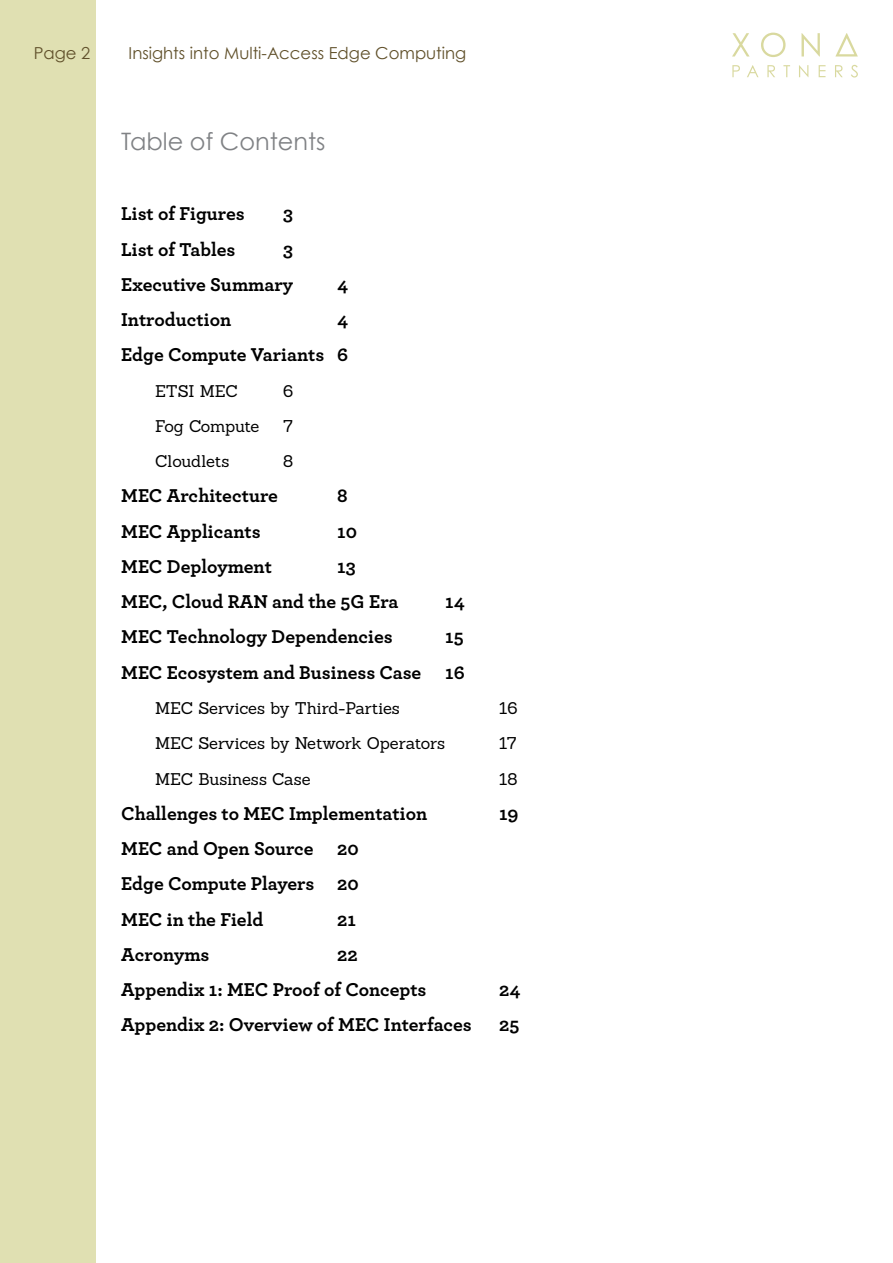
<style>
.page{position:relative;width:893px;height:1263px;background:#fff}
.page>*{position:absolute;margin:0;border:0;box-sizing:border-box;transform-origin:0 0}
.t1{font:24px "Century Gothic";color:#808285}
.t2{font:700 19.5px/35.2px "Archer";color:#000;text-align:right}
.t3{font:16.5px "Sanchez";letter-spacing:-.005em;color:#000}
.t4{font:16.5px "Century Gothic";color:#60502a}
.t5{font:16.5px "Sanchez";letter-spacing:-.03em;color:#000}
</style>
<div class="page">
<div style="left:0;top:0;width:96px;height:1263px;background:#e0e0b2"></div>
<svg style="left:732px;top:65px;width:8px;height:12px"></svg>
<svg style="left:747px;top:65px;width:11px;height:12px"></svg>
<svg style="left:767px;top:65px;width:8px;height:12px"></svg>
<svg style="left:783px;top:65px;width:7px;height:12px"></svg>
<svg style="left:799px;top:65px;width:9px;height:12px"></svg>
<svg style="left:819px;top:65px;width:6px;height:12px"></svg>
<svg style="left:835px;top:65px;width:8px;height:12px"></svg>
<svg style="left:851px;top:65px;width:7px;height:13px"></svg>
<svg style="left:732px;top:33px;width:17px;height:23px"></svg>
<svg style="left:761px;top:33px;width:25px;height:24px"></svg>
<svg style="left:801px;top:33px;width:19px;height:23px"></svg>
<svg style="left:835px;top:33px;width:23px;height:23px"></svg>
<p class="t4" style="left:34px;top:43px;width:58px">Page 2</p>
<p class="t4" style="left:129px;top:43px;width:339px">Insights into Multi-Access Edge Computing</p>
<p class="t1" style="left:121px;top:127px;width:206px">Table of Contents</p>
<p class="t2" style="left:121px;top:195px;width:125px">List of Figures</p>
<p class="t2" style="left:283px;top:195px;width:11px">3</p>
<p class="t2" style="left:121px;top:230px;width:116px">List of Tables</p>
<p class="t2" style="left:121px;top:230px;width:174px">3<br>Executive Summary</p>
<p class="t2" style="left:337px;top:265px;width:13px">4</p>
<p class="t2" style="left:121px;top:301px;width:112px">Introduction</p>
<p class="t2" style="left:121px;top:301px;width:229px">4<br>Edge Compute Variants 6</p>
<p class="t3" style="left:155px;top:380px;width:84px">ETSI MEC</p>
<p class="t3" style="left:283px;top:380px;width:12px">6</p>
<p class="t5" style="left:155px;top:415px;width:106px">Fog Compute</p>
<p class="t3" style="left:283px;top:415px;width:11px">7</p>
<p class="t3" style="left:155px;top:451px;width:76px">Cloudlets</p>
<p class="t3" style="left:283px;top:451px;width:12px">8</p>
<p class="t2" style="left:121px;top:477px;width:158px">MEC Architecture</p>
<p class="t2" style="left:337px;top:477px;width:12px">8</p>
<p class="t2" style="left:121px;top:512px;width:141px">MEC Applicants</p>
<p class="t2" style="left:337px;top:512px;width:21px">10</p>
<p class="t2" style="left:121px;top:548px;width:152px">MEC Deployment</p>
<p class="t2" style="left:121px;top:548px;width:279px;text-align:left;text-indent:216px">13<br>MEC, Cloud RAN and the 5G Era</p>
<p class="t2" style="left:445px;top:583px;width:21px">14</p>
<p class="t2" style="left:121px;top:618px;width:273px">MEC Technology Dependencies</p>
<p class="t2" style="left:121px;top:618px;width:345px">15<br>MEC Ecosystem and Business Case 16</p>
<p class="t3" style="left:155px;top:697px;width:246px">MEC Services by Third-Parties</p>
<p class="t3" style="left:499px;top:697px;width:20px">16</p>
<p class="t3" style="left:155px;top:733px;width:291px">MEC Services by Network Operators</p>
<p class="t3" style="left:499px;top:733px;width:19px">17</p>
<p class="t3" style="left:155px;top:768px;width:157px">MEC Business Case</p>
<p class="t3" style="left:499px;top:768px;width:20px">18</p>
<p class="t2" style="left:121px;top:794px;width:308px">Challenges to MEC Implementation</p>
<p class="t2" style="left:499px;top:794px;width:21px">19</p>
<p class="t2" style="left:121px;top:830px;width:239px;text-align:justify">MEC and Open Source 20<br>Edge Compute Players 20<br>MEC in the Field</p>
<p class="t2" style="left:337px;top:900px;width:20px">21</p>
<p class="t2" style="left:121px;top:935px;width:90px">Acronyms</p>
<p class="t2" style="left:121px;top:935px;width:307px;text-align:left;text-indent:216px">22<br>Appendix 1: MEC Proof of Concepts</p>
<p class="t2" style="left:499px;top:971px;width:23px">24</p>
<p class="t2" style="left:121px;top:1006px;width:352px">Appendix 2: Overview of MEC Interfaces</p>
<p class="t2" style="left:499px;top:1006px;width:22px">25</p>
</div>
